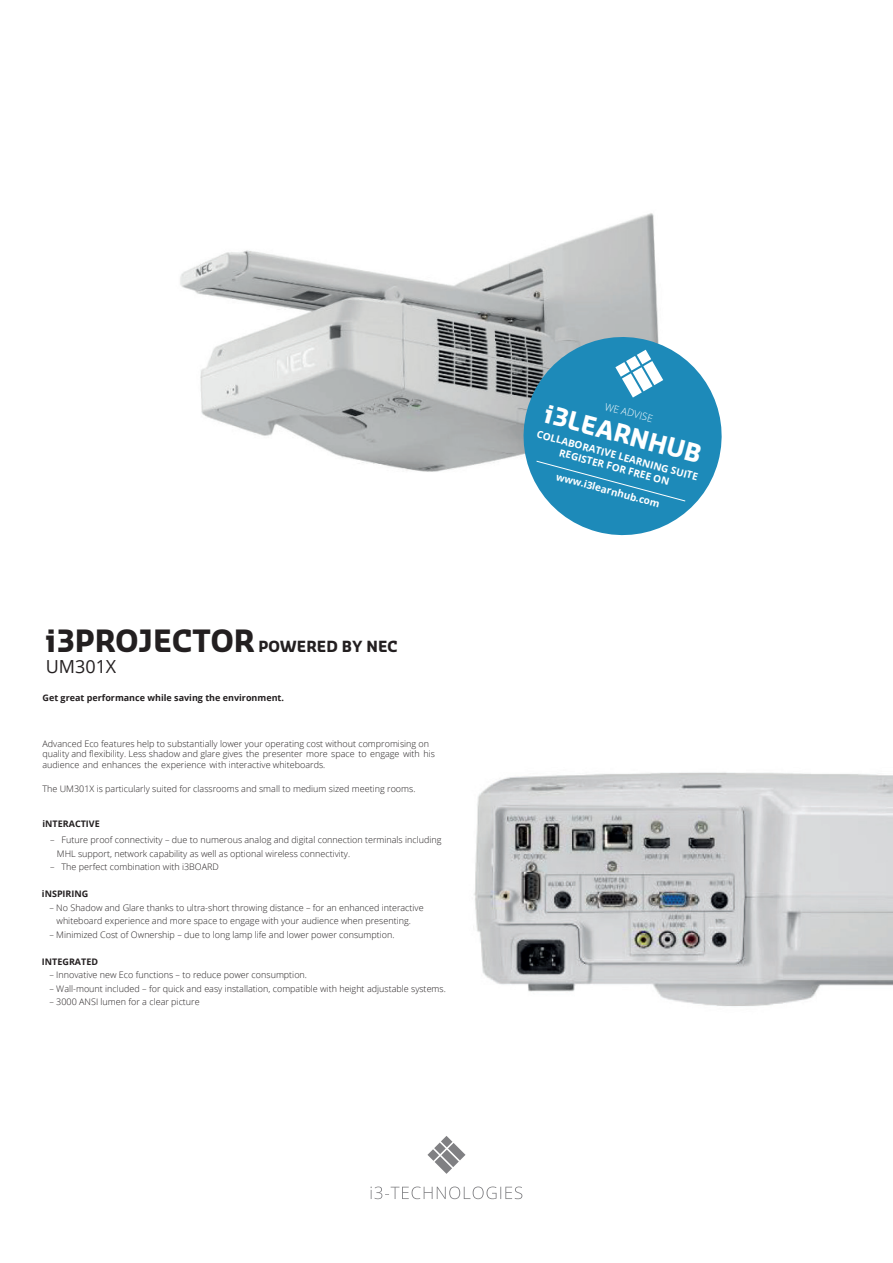
<style>
.page{position:relative;width:893px;height:1263px;background:#fff}
.page>*{position:absolute;margin:0;border:0;box-sizing:border-box;transform-origin:0 0}
.t1{font:700 24.45px "Sansa";color:#fff}
.t2{font:18px "Open Sans";color:#231f20}
.t3{font:700 15px "Sansa";color:#231f20}
.t4{font:700 10.05px/12px "Open Sans";color:#fff;text-align:center}
.t5{font:300 10.05px "Open Sans";color:#fff}
.t6{font:300 9px/10.8px "Open Sans";color:#231f20}
.t7{font:700 9px "Open Sans";color:#231f20}
.s1{font-size:30px}
</style>
<div class="page">
<svg style="left:371px;top:1186px;width:151px;height:13px"></svg>
<svg style="left:427px;top:1136px;width:38px;height:38px"></svg>
<img style="left:180px;top:213px;width:478px;height:259px">
<img style="left:474px;top:772px;width:419px;height:235px">
<svg style="left:513px;top:326px;width:209px;height:210px;fill:#1d8ab9"></svg>
<svg style="left:615px;top:350px;width:48px;height:48px"></svg>
<div style="left:536px;top:461px;width:150px;height:40px;background:#1d8ab9"></div>
<h3 class="t3" style="left:46px;top:636px;width:353px"><span class="s1">i3PROJECTOR</span> POWERED BY NEC</h3>
<h2 class="t2" style="left:46px;top:654px;width:72px">UM301X</h2>
<p class="t7" style="left:43px;top:691px;width:243px">Get great performance while saving the environment.</p>
<p class="t6" style="left:43px;top:738px;width:394px">Advanced Eco features help to substantially lower your operating cost without compromising on quality and flexibility. Less shadow and glare gives the presenter more space to engage with his audience and enhances the experience with interactive whiteboards.</p>
<p class="t6" style="left:43px;top:783px;width:374px">The UM301X is particularly suited for classrooms and small to medium sized meeting rooms.</p>
<p class="t7" style="left:43px;top:817px;width:59px">iNTERACTIVE</p>
<p class="t6" style="left:57px;top:833px;width:386px;line-height:13.5px;text-indent:-7px">– Future proof connectivity – due to numerous analog and digital connection terminals including<br>MHL support, network capability as well as optional wireless connectivity.</p>
<p class="t6" style="left:50px;top:861px;width:170px">– The perfect combination with i3BOARD</p>
<p class="t7" style="left:42px;top:888px;width:48px">iNSPIRING</p>
<p class="t6" style="left:56px;top:901px;width:369px;line-height:13.5px;text-indent:-7px">– No Shadow and Glare thanks to ultra-short throwing distance – for an enhanced interactive whiteboard experience and more space to engage with your audience when presenting.</p>
<p class="t6" style="left:49px;top:929px;width:347px">– Minimized Cost of Ownership – due to long lamp life and lower power consumption.</p>
<p class="t7" style="left:42px;top:955px;width:58px">INTEGRATED</p>
<p class="t6" style="left:49px;top:969px;width:259px">– Innovative new Eco functions – to reduce power consumption.</p>
<p class="t6" style="left:49px;top:983px;width:398px">– Wall-mount included – for quick and easy installation, compatible with height adjustable systems.</p>
<p class="t6" style="left:49px;top:996px;width:152px">– 3000 ANSI lumen for a clear picture</p>
<p class="t5" style="left:607px;top:399px;width:51px;rotate:15deg">WE ADVISE</p>
<h1 class="t1" style="left:549px;top:398px;width:163px;rotate:15deg">i3LEARNHUB</h1>
<p class="t4" style="left:539px;top:428px;width:168px;rotate:15deg">COLLABORATIVE LEARNING SUITE<br>REGISTER FOR FREE ON</p>
<p class="t4" style="left:558px;top:470px;width:108px;rotate:15deg">www.i3learnhub.com</p>
</div>
